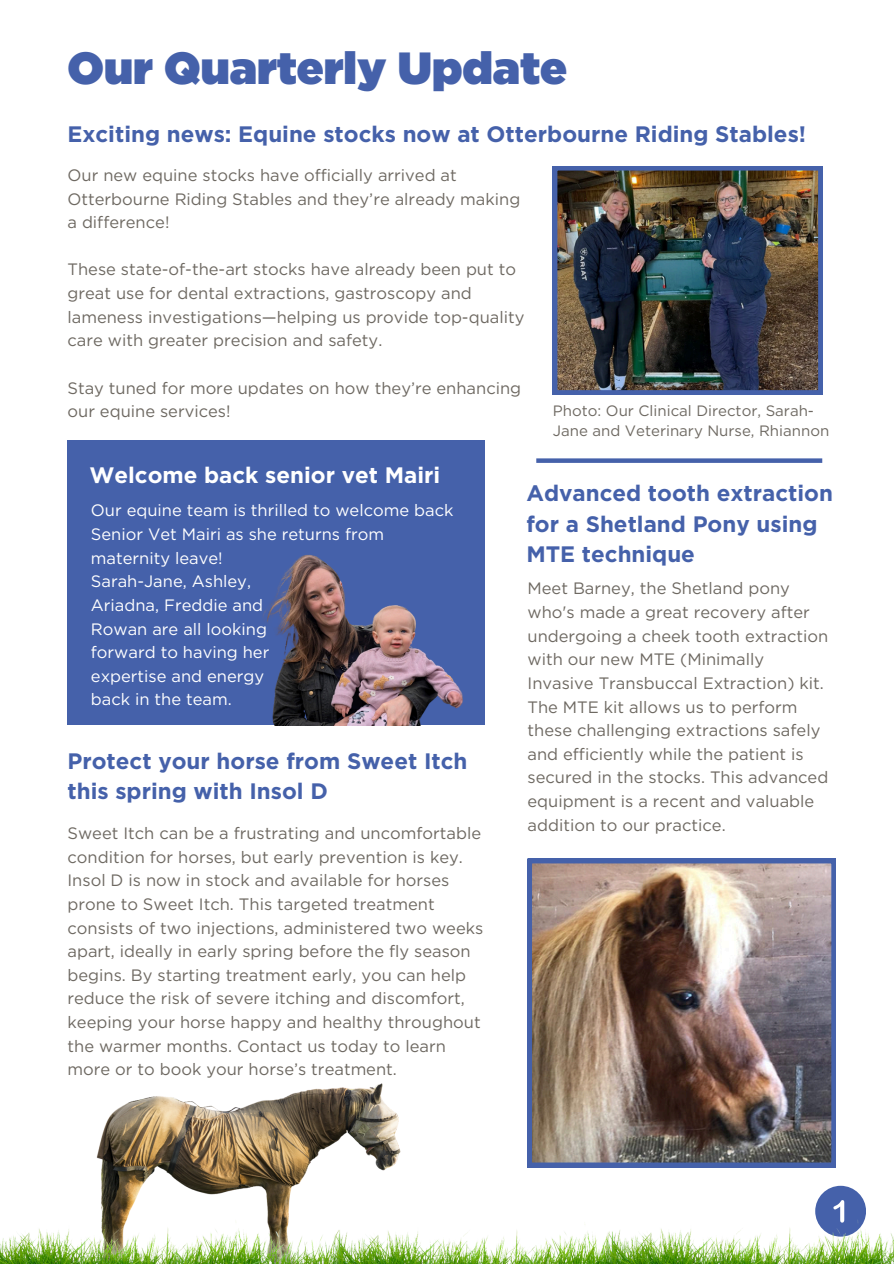
<style>
.page{position:relative;width:894px;height:1264px;background:#fff}
.page>*{position:absolute;margin:0;border:0;box-sizing:border-box;transform-origin:0 0}
.t1{font:900 45px "Gotham";color:#4561aa}
.t2{font:700 22.35px/30.3px "Gotham";color:#4561aa}
.t3{font:700 22.35px "Gotham";color:#fff}
.t4{font:16.5px/23.7px "Gotham";color:#6e6962}
.t5{font:16.5px/23.7px "Gotham";color:#fff}
.t6{font:15px/20.2px "Gotham";color:#6e6962}
</style>
<div class="page">
<img style="left:527px;top:859px;width:308px;height:259px">
<img style="left:552px;top:166px;width:270px;height:228px">
<div style="left:67px;top:440px;width:418px;height:284px;background:#4561aa"></div>
<img style="left:217px;top:555px;width:268px;height:170px">
<div style="left:536px;top:458px;width:286px;height:5px;background:#4561aa"></div>
<img style="left:111px;top:1083px;width:288px;height:35px">
<img style="left:0;top:1115px;width:343px;height:148px">
<img style="left:333px;top:1118px;width:273px;height:145px">
<img style="left:606px;top:1115px;width:287px;height:148px">
<p class="t1" style="left:67px;top:48px;width:501px">Our Quarterly Update</p>
<p class="t2" style="left:67px;top:118px;width:740px">Exciting news: Equine stocks now at Otterbourne Riding Stables!</p>
<h1 class="t4" style="left:67px;top:163px;width:454px">Our new equine stocks have officially arrived at<br>Otterbourne Riding Stables and they’re already making a difference!</h1>
<p class="t4" style="left:67px;top:257px;width:458px">These state-of-the-art stocks have already been put to great use for dental extractions, gastroscopy and lameness investigations—helping us provide top-quality care with greater precision and safety.</p>
<p class="t4" style="left:67px;top:376px;width:455px">Stay tuned for more updates on how they’re enhancing our equine services!</p>
<p class="t6" style="left:552px;top:401px;width:278px">Photo: Our Clinical Director, Sarah-<br>Jane and Veterinary Nurse, Rhiannon</p>
<p class="t3" style="left:89px;top:462px;width:352px">Welcome back senior vet Mairi</p>
<p class="t5" style="left:91px;top:498px;width:364px">Our equine team is thrilled to welcome back<br>Senior Vet Mairi as she returns from maternity leave!</p>
<p class="t5" style="left:91px;top:569px;width:162px">Sarah-Jane, Ashley,</p>
<p class="t5" style="left:91px;top:593px;width:174px">Ariadna, Freddie and</p>
<p class="t5" style="left:91px;top:616px;width:177px">Rowan are all looking</p>
<p class="t5" style="left:91px;top:640px;width:180px">forward to having her</p>
<p class="t5" style="left:91px;top:664px;width:175px">expertise and energy</p>
<p class="t5" style="left:91px;top:687px;width:142px">back in the team.</p>
<p class="t2" style="left:67px;top:745px;width:401px">Protect your horse from Sweet Itch this spring with Insol D</p>
<p class="t4" style="left:67px;top:821px;width:417px">Sweet Itch can be a frustrating and uncomfortable condition for horses, but early prevention is key.<br>Insol D is now in stock and available for horses prone to Sweet Itch. This targeted treatment consists of two injections, administered two weeks apart, ideally in early spring before the fly season begins. By starting treatment early, you can help reduce the risk of severe itching and discomfort, keeping your horse happy and healthy throughout the warmer months. Contact us today to learn more or to book your horse’s treatment.</p>
<p class="t2" style="left:526px;top:478px;width:308px">Advanced tooth extraction for a Shetland Pony using<br>MTE technique</p>
<p class="t4" style="left:527px;top:576px;width:302px">Meet Barney, the Shetland pony who's made a great recovery after undergoing a cheek tooth extraction with our new MTE (Minimally Invasive Transbuccal Extraction) kit.<br>The MTE kit allows us to perform these challenging extractions safely and efficiently while the patient is secured in the stocks. This advanced equipment is a recent and valuable addition to our practice.</p>
</div>
